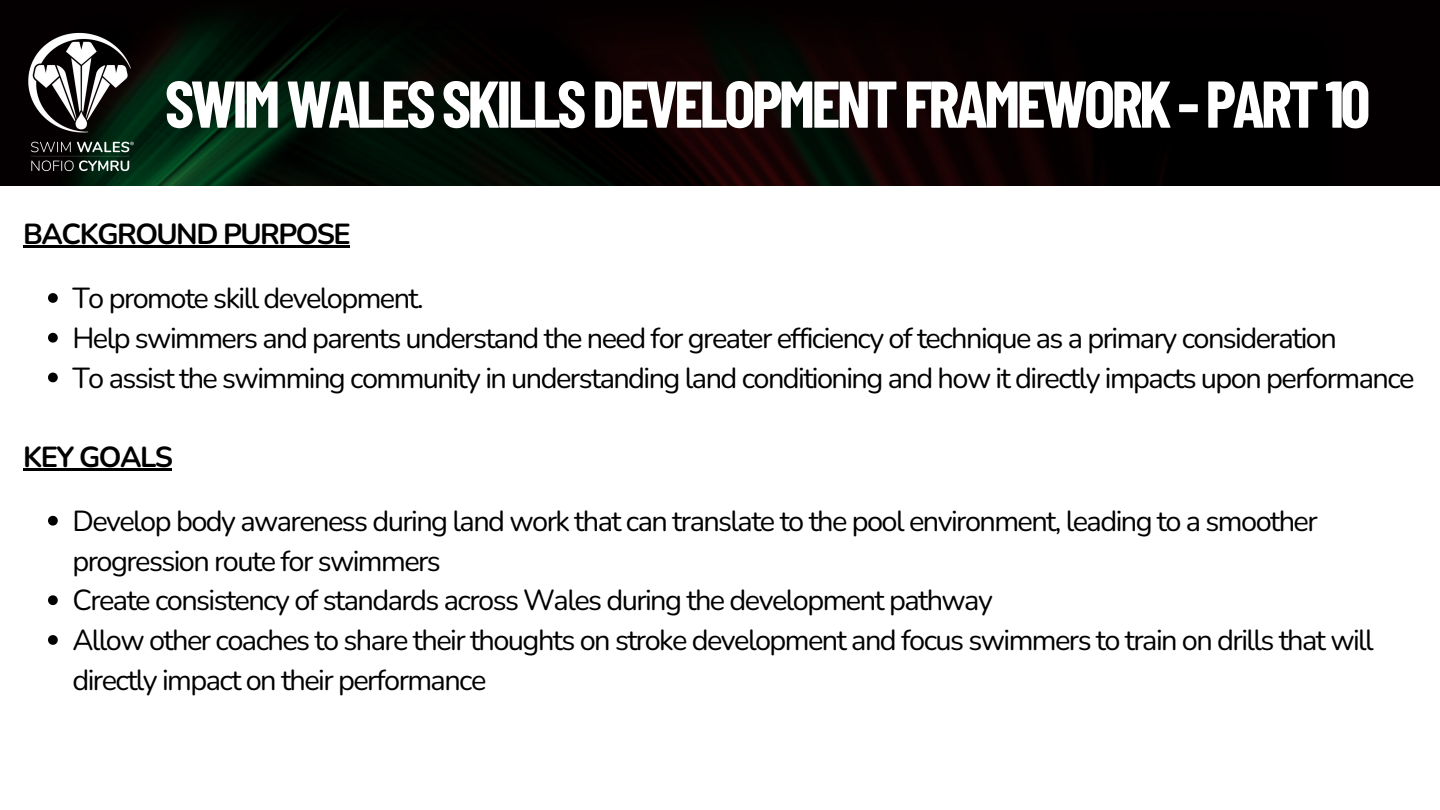
<style>
.page{position:relative;width:1440px;height:810px;background:#fff}
.page>*{position:absolute;margin:0;border:0;box-sizing:border-box;transform-origin:0 0}
.t1{font:700 66px "Barlow Condensed";letter-spacing:-.055em;color:#fff}
.t2{font:28.9px/39.8px "Nunito";letter-spacing:-.055em;color:#000}
.t3{font:700 28.9px "Nunito";letter-spacing:-.055em;color:#000}
</style>
<div class="page">
<img style="left:0;top:0;width:1440px;height:186px">
<svg style="left:48px;top:293px;width:10px;height:10px"></svg>
<svg style="left:48px;top:333px;width:10px;height:10px"></svg>
<svg style="left:48px;top:373px;width:10px;height:9px"></svg>
<svg style="left:48px;top:516px;width:10px;height:10px"></svg>
<svg style="left:48px;top:595px;width:10px;height:10px"></svg>
<svg style="left:48px;top:635px;width:10px;height:10px"></svg>
<hr style="left:23px;top:246px;width:326px;height:2px;background:#000">
<hr style="left:23px;top:469px;width:148px;height:2px;background:#000">
<img style="left:23px;top:26px;width:116px;height:152px">
<p class="t1" style="left:165px;top:62px;width:1207px">SWIMWALESSKILLSDEVELOPMENTFRAMEWORK-PART10</p>
<p class="t3" style="left:23px;top:215px;width:329px">BACKGROUND PURPOSE</p>
<p class="t2" style="left:72px;top:279px;width:353px">To promote skill development.</p>
<p class="t2" style="left:72px;top:318px;width:1266px">Help swimmers and parents understand the need for greater efficiency of technique as a primary consideration</p>
<p class="t2" style="left:72px;top:358px;width:1344px">To assist the swimming community in understanding land conditioning and how it directly impacts upon performance</p>
<p class="t3" style="left:23px;top:438px;width:151px">KEY GOALS</p>
<p class="t2" style="left:72px;top:501px;width:1247px">Develop body awareness during land work that can translate to the pool environment, leading to a smoother progression route for swimmers</p>
<p class="t2" style="left:72px;top:581px;width:922px">Create consistency of standards across Wales during the development pathway</p>
<p class="t2" style="left:72px;top:621px;width:1303px">Allow other coaches to share their thoughts on stroke development and focus swimmers to train on drills that will directly impact on their performance</p>
</div>
